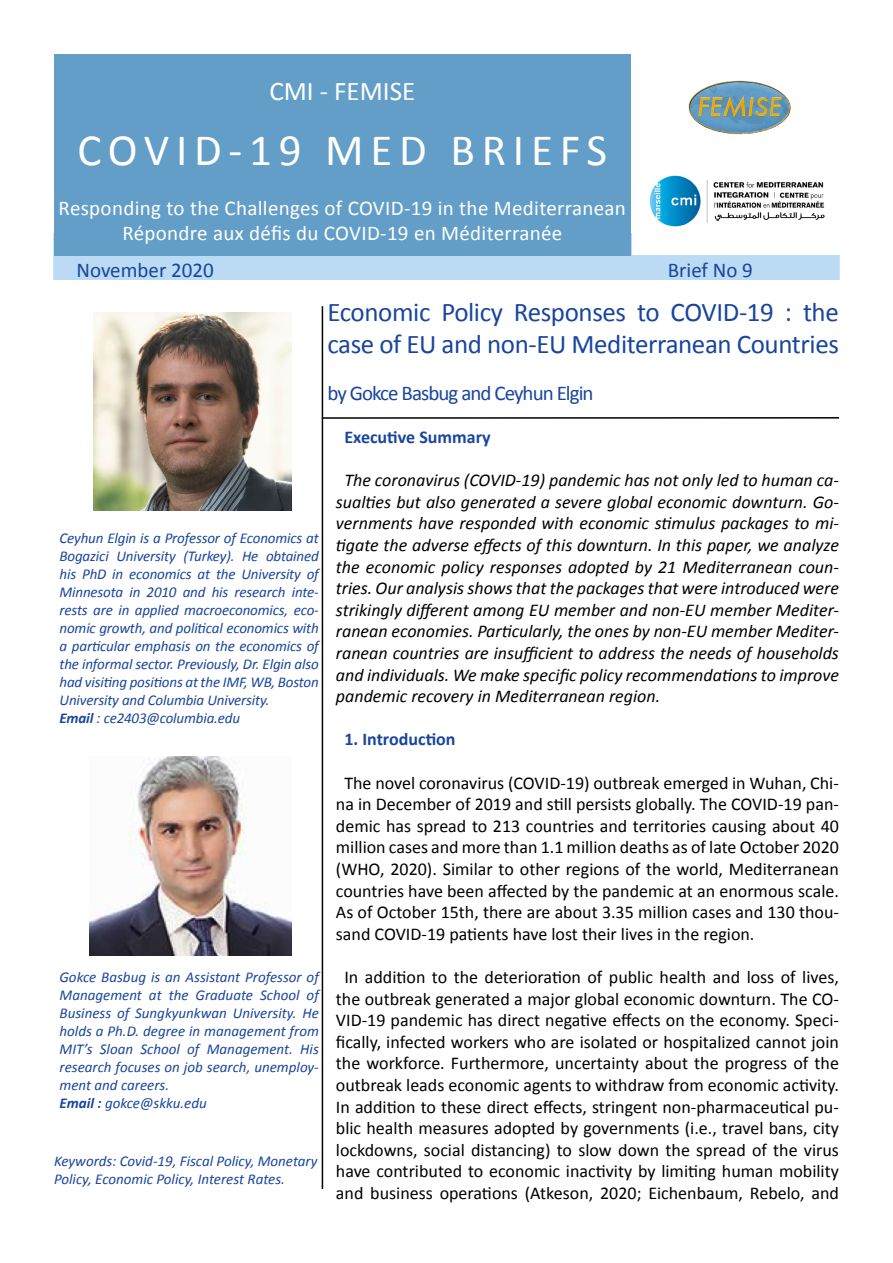
<style>
.page{position:relative;width:893px;height:1263px;background:#fff}
.page>*{position:absolute;margin:0;border:0;box-sizing:border-box;transform-origin:0 0}
.t1{font:45px "Calibri";letter-spacing:.15em;color:#fff}
.t2{font:27px/32.4px "Calibri";letter-spacing:-.015em;color:#19459d}
.t3{font:27px "Calibri";color:#fff}
.t4{font:21px/25.2px "Calibri";letter-spacing:.015em;color:#fff;text-align:center}
.t5{font:21px "Calibri";letter-spacing:-.045em;color:#19459d}
.t6{font:21px "Calibri";color:#19459d}
.t7{font:18px/21.6px "Calibri";color:#000;text-align:justify}
.t8{font:italic 18px/21.6px "Calibri";color:#000;text-align:justify}
.t9{font:700 18px "Calibri";color:#19459d}
.t10{font:italic 15px/18px "Calibri";letter-spacing:-.01em;color:#19459d}
.s1{font-weight:700}
</style>
<div class="page">
<img style="left:688px;top:80px;width:103px;height:55px">
<div style="left:54px;top:234px;width:785px;height:45px;background:#bbdaf3"></div>
<div style="left:53px;top:233px;width:787px;height:47px;border:2px solid #bbdaf3"></div>
<hr style="left:323px;top:417px;width:516px;height:2px;background:#000">
<hr style="left:322px;top:306px;width:1px;height:883px;background:#000">
<div style="left:54px;top:54px;width:577px;height:201px;background:#639ec8"></div>
<img style="left:94px;top:312px;width:197px;height:198px">
<img style="left:633px;top:175px;width:207px;height:79px">
<img style="left:89px;top:756px;width:203px;height:200px">
<h2 class="t3" style="left:269px;top:74px;width:147px">CMI - FEMISE</h2>
<h1 class="t1" style="left:78px;top:121px;width:531px">COVID-19 MED BRIEFS</h1>
<p class="t4" style="left:59px;top:196px;width:569px">Responding to the Challenges of COVID-19 in the Mediterranean<br>Répondre aux défis du COVID-19 en Méditerranée</p>
<p class="t6" style="left:76px;top:257px;width:139px">November 2020</p>
<p class="t5" style="left:668px;top:257px;width:87px">Brief No 9</p>
<p class="t10" style="left:60px;top:528px;width:261px">Ceyhun Elgin is a Professor of Economics at Bogazici University (Turkey). He obtained his PhD in economics at the University of Minnesota in 2010 and his research inte&shy;rests are in applied macroeconomics, eco&shy;nomic growth, and political economics with a particular emphasis on the economics of the informal sector. Previously, Dr. Elgin also had visiting positions at the IMF, WB, Boston University and Columbia University.<br><span class="s1">Email</span> : ce2403@columbia.edu</p>
<p class="t10" style="left:60px;top:968px;width:261px">Gokce Basbug is an Assistant Professor of Management at the Graduate School of Business of Sungkyunkwan University. He holds a Ph.D. degree in management from MIT’s Sloan School of Management. His research focuses on job search, unemploy&shy;ment and careers.<br><span class="s1">Email :</span> gokce@skku.edu</p>
<p class="t10" style="left:54px;top:1151px;width:265px">Keywords: Covid-19, Fiscal Policy, Monetary<br>Policy, Economic Policy, Interest Rates.</p>
<h2 class="t2" style="left:327px;top:295px;width:513px">Economic Policy Responses to COVID-19 : the case of EU and non-EU Mediterranean Countries</h2>
<p class="t5" style="left:327px;top:379px;width:268px">by Gokce Basbug and Ceyhun Elgin</p>
<p class="t9" style="left:344px;top:425px;width:148px">Executive Summary</p>
<p class="t8" style="left:336px;top:469px;width:505px;text-indent:8px">The coronavirus (COVID-19) pandemic has not only led to human ca&shy;sualties but also generated a severe global economic downturn. Go&shy;vernments have responded with economic stimulus packages to mi&shy;tigate the adverse effects of this downturn. In this paper, we analyze the economic policy responses adopted by 21 Mediterranean coun&shy;tries. Our analysis shows that the packages that were introduced were strikingly different among EU member and non-EU member Mediter&shy;ranean economies. Particularly, the ones by non-EU member Mediter&shy;ranean countries are insufficient to address the needs of households and individuals. We make specific policy recommendations to improve pandemic recovery in Mediterranean region.</p>
<p class="t9" style="left:344px;top:728px;width:113px">1. Introduction</p>
<p class="t7" style="left:336px;top:772px;width:505px;text-indent:9px">The novel coronavirus (COVID-19) outbreak emerged in Wuhan, Chi&shy;na in December of 2019 and still persists globally. The COVID-19 pan&shy;demic has spread to 213 countries and territories causing about 40 million cases and more than 1.1 million deaths as of late October 2020 (WHO, 2020). Similar to other regions of the world, Mediterranean countries have been affected by the pandemic at an enormous scale.<br>As of October 15th, there are about 3.35 million cases and 130 thou&shy;sand COVID-19 patients have lost their lives in the region.</p>
<p class="t7" style="left:336px;top:966px;width:505px;text-align:center">In addition to the deterioration of public health and loss of lives, the outbreak generated a major global economic downturn. The CO-VID-19 pandemic has direct negative effects on the economy. Speci&shy;fically, infected workers who are isolated or hospitalized cannot join the workforce. Furthermore, uncertainty about the progress of the outbreak leads economic agents to withdraw from economic activity.<br>In addition to these direct effects, stringent non-pharmaceutical pu&shy;blic health measures adopted by governments (i.e., travel bans, city lockdowns, social distancing) to slow down the spread of the virus have contributed to economic inactivity by limiting human mobility and business operations (Atkeson, 2020; Eichenbaum, Rebelo, and</p>
</div>
